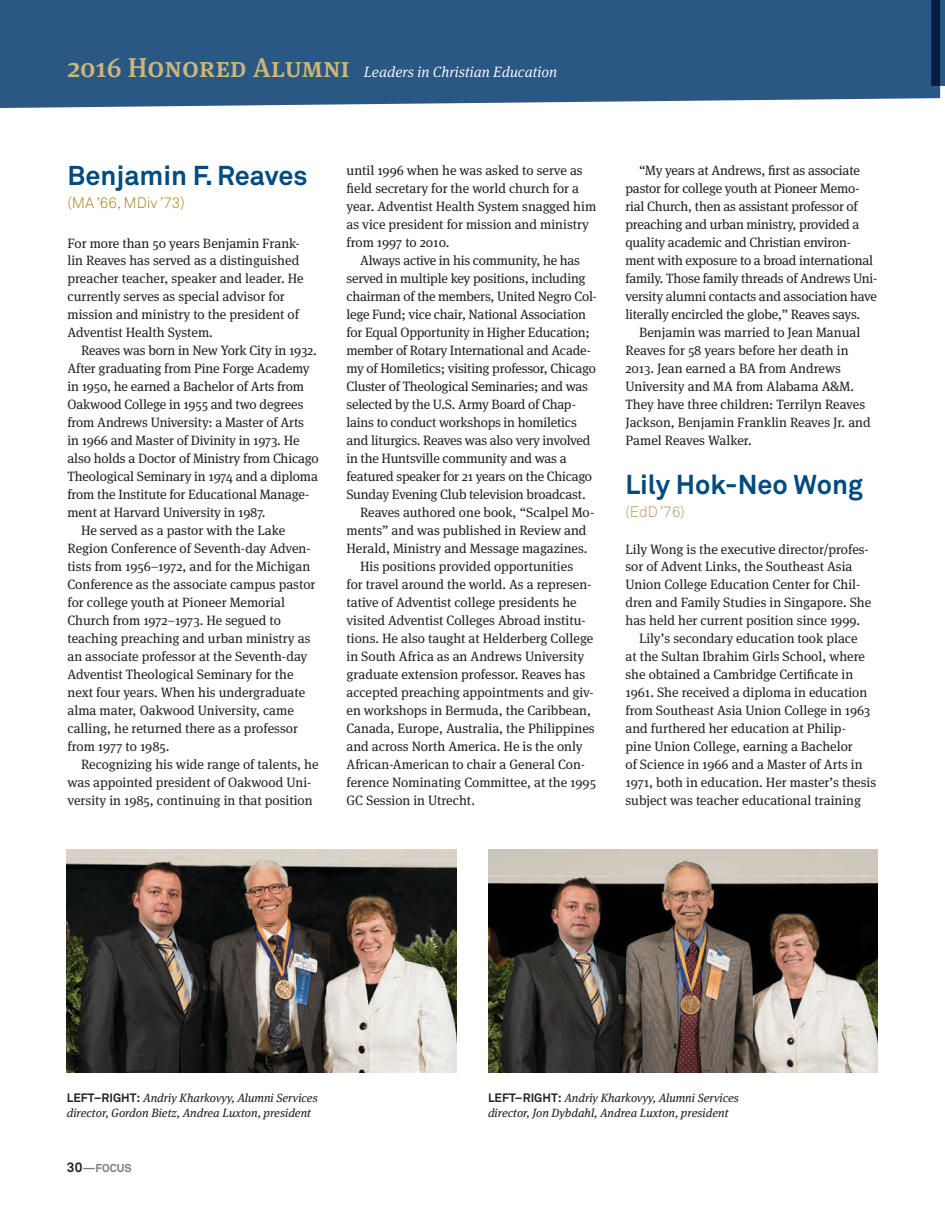
<style>
.page{position:relative;width:945px;height:1215px;background:#fff}
.page>*{position:absolute;margin:0;border:0;box-sizing:border-box;transform-origin:0 0}
.t1{font:700 27px "Akkurat Pro";color:#004b80}
.t2{font:italic 300 15px "Meta Serif Pro";color:#fff}
.t3{font:15px "Akkurat Light Pro";color:#ac7f19}
.t4{font:15px "Akkurat Light Pro";color:#b4985a}
.t5{font:13.5px/18px "Meta Serif Pro";letter-spacing:-.005em;color:#231f20}
.t6{font:italic 12px/14.4px "Meta Serif Pro";color:#231f20}
.t7{font:700 11.25px "Akkurat Pro";color:#77797b}
.s1{font-weight:500;font-style:normal;font-size:27.15px;color:#cbb777}
.s2{font-family:"Akkurat Pro";font-weight:700;font-style:normal}
.s3{font-size:13.5px;color:#231f20}
</style>
<div class="page">
<div style="left:931px;top:0;width:14px;height:86px;background:#2b5784"></div>
<div style="left:0;top:0;width:940px;height:108px;background:#2b5784"></div>
<img style="left:67px;top:850px;width:389px;height:223px">
<img style="left:488px;top:850px;width:390px;height:223px">
<p class="t2" style="left:68px;top:61px;width:491px"><span class="s1">2016 Honored Alumni</span> Leaders in Christian Education</p>
<h1 class="t1" style="left:68px;top:158px;width:242px">Benjamin F. Reaves</h1>
<p class="t3" style="left:68px;top:194px;width:119px">(MA ’66, MDiv ’73)</p>
<p class="t5" style="left:68px;top:233px;width:238px">For more than 50 years Benjamin Frank&shy;lin Reaves has served as a distinguished preacher teacher, speaker and leader. He currently serves as special advisor for mission and ministry to the president of Adventist Health System.</p>
<p class="t5" style="left:81px;top:341px;width:237px">Reaves was born in New York City in 1932.</p>
<p class="t5" style="left:68px;top:359px;width:244px">After graduating from Pine Forge Academy</p>
<p class="t5" style="left:68px;top:377px;width:238px">in 1950, he earned a Bachelor of Arts from</p>
<p class="t5" style="left:68px;top:395px;width:238px">Oakwood College in 1955 and two degrees</p>
<p class="t5" style="left:68px;top:413px;width:238px">from Andrews University: a Master of Arts</p>
<p class="t5" style="left:68px;top:431px;width:234px">in 1966 and Master of Divinity in 1973. He</p>
<p class="t5" style="left:68px;top:449px;width:253px">also holds a Doctor of Ministry from Chicago</p>
<p class="t5" style="left:68px;top:467px;width:252px">Theological Seminary in 1974 and a diploma</p>
<p class="t5" style="left:68px;top:485px;width:243px">from the Institute for Educational Manage-</p>
<p class="t5" style="left:68px;top:503px;width:200px">ment at Harvard University in 1987.</p>
<p class="t5" style="left:81px;top:521px;width:206px">He served as a pastor with the Lake</p>
<p class="t5" style="left:68px;top:539px;width:245px">Region Conference of Seventh-day Adven-</p>
<p class="t5" style="left:68px;top:557px;width:244px">tists from 1956–1972, and for the Michigan</p>
<p class="t5" style="left:68px;top:575px;width:249px">Conference as the associate campus pastor</p>
<p class="t5" style="left:68px;top:593px;width:219px">for college youth at Pioneer Memorial</p>
<p class="t5" style="left:68px;top:611px;width:215px">Church from 1972–1973. He segued to</p>
<p class="t5" style="left:68px;top:629px;width:244px">teaching preaching and urban ministry as</p>
<p class="t5" style="left:68px;top:647px;width:241px">an associate professor at the Seventh-day</p>
<p class="t5" style="left:68px;top:665px;width:228px">Adventist Theological Seminary for the</p>
<p class="t5" style="left:68px;top:683px;width:239px">next four years. When his undergraduate</p>
<p class="t5" style="left:68px;top:701px;width:228px">alma mater, Oakwood University, came</p>
<p class="t5" style="left:68px;top:719px;width:232px">calling, he returned there as a professor</p>
<p class="t5" style="left:68px;top:737px;width:103px">from 1977 to 1985.</p>
<p class="t5" style="left:81px;top:755px;width:239px">Recognizing his wide range of talents, he</p>
<p class="t5" style="left:68px;top:773px;width:245px">was appointed president of Oakwood Uni-</p>
<p class="t5" style="left:68px;top:791px;width:247px">versity in 1985, continuing in that position</p>
<p class="t5" style="left:347px;top:161px;width:251px">until 1996 when he was asked to serve as field secretary for the world church for a year. Adventist Health System snagged him as vice president for mission and ministry from 1997 to 2010.</p>
<p class="t5" style="left:360px;top:251px;width:222px">Always active in his community, he has</p>
<p class="t5" style="left:347px;top:269px;width:241px">served in multiple key positions, including</p>
<p class="t5" style="left:347px;top:287px;width:252px">chairman of the members, United Negro Col-</p>
<p class="t5" style="left:347px;top:305px;width:241px">lege Fund; vice chair, National Association</p>
<p class="t5" style="left:347px;top:323px;width:245px">for Equal Opportunity in Higher Education;</p>
<p class="t5" style="left:347px;top:341px;width:246px">member of Rotary International and Acade-</p>
<p class="t5" style="left:347px;top:359px;width:251px">my of Homiletics; visiting professor, Chicago</p>
<p class="t5" style="left:347px;top:377px;width:243px">Cluster of Theological Seminaries; and was</p>
<p class="t5" style="left:347px;top:395px;width:231px">selected by the U.S. Army Board of Chap-</p>
<p class="t5" style="left:347px;top:413px;width:232px">lains to conduct workshops in homiletics</p>
<p class="t5" style="left:347px;top:431px;width:246px">and liturgics. Reaves was also very involved</p>
<p class="t5" style="left:347px;top:449px;width:222px">in the Huntsville community and was a</p>
<p class="t5" style="left:347px;top:467px;width:247px">featured speaker for 21 years on the Chicago</p>
<p class="t5" style="left:347px;top:485px;width:241px">Sunday Evening Club television broadcast.</p>
<p class="t5" style="left:360px;top:503px;width:236px">Reaves authored one book, “Scalpel Mo-</p>
<p class="t5" style="left:347px;top:521px;width:242px">ments” and was published in Review and</p>
<p class="t5" style="left:347px;top:539px;width:242px">Herald, Ministry and Message magazines.</p>
<p class="t5" style="left:360px;top:557px;width:215px">His positions provided opportunities</p>
<p class="t5" style="left:347px;top:575px;width:246px">for travel around the world. As a represen-</p>
<p class="t5" style="left:347px;top:593px;width:232px">tative of Adventist college presidents he</p>
<p class="t5" style="left:347px;top:611px;width:241px">visited Adventist Colleges Abroad institu-</p>
<p class="t5" style="left:347px;top:629px;width:248px">tions. He also taught at Helderberg College</p>
<p class="t5" style="left:347px;top:647px;width:239px">in South Africa as an Andrews University</p>
<p class="t5" style="left:347px;top:665px;width:240px">graduate extension professor. Reaves has</p>
<p class="t5" style="left:347px;top:683px;width:249px">accepted preaching appointments and giv-</p>
<p class="t5" style="left:347px;top:701px;width:246px">en workshops in Bermuda, the Caribbean,</p>
<p class="t5" style="left:347px;top:719px;width:250px">Canada, Europe, Australia, the Philippines</p>
<p class="t5" style="left:347px;top:737px;width:238px">and across North America. He is the only</p>
<p class="t5" style="left:347px;top:755px;width:240px">African-American to chair a General Con-</p>
<p class="t5" style="left:347px;top:773px;width:251px">ference Nominating Committee, at the 1995</p>
<p class="t5" style="left:347px;top:791px;width:130px">GC Session in Utrecht.</p>
<p class="t5" style="left:626px;top:161px;width:254px;text-indent:14px">“My years at Andrews, first as associate pastor for college youth at Pioneer Memo&shy;rial Church, then as assistant professor of preaching and urban ministry, provided a quality academic and Christian environ&shy;ment with exposure to a broad international family. Those family threads of Andrews Uni&shy;versity alumni contacts and association have literally encircled the globe,” Reaves says.</p>
<p class="t5" style="left:626px;top:323px;width:247px;text-indent:14px">Benjamin was married to Jean Manual Reaves for 58 years before her death in 2013. Jean earned a BA from Andrews University and MA from Alabama A&amp;M.<br>They have three children: Terrilyn Reaves Jackson, Benjamin Franklin Reaves Jr. and Pamel Reaves Walker.</p>
<h1 class="t1" style="left:626px;top:467px;width:239px">Lily Hok-Neo Wong</h1>
<p class="t4" style="left:626px;top:503px;width:61px">(EdD ’76)</p>
<p class="t5" style="left:626px;top:539px;width:245px">Lily Wong is the executive director/profes-</p>
<p class="t5" style="left:626px;top:557px;width:228px">sor of Advent Links, the Southeast Asia</p>
<p class="t5" style="left:626px;top:575px;width:236px">Union College Education Center for Chil-</p>
<p class="t5" style="left:626px;top:593px;width:247px">dren and Family Studies in Singapore. She</p>
<p class="t5" style="left:626px;top:611px;width:236px">has held her current position since 1999.</p>
<p class="t5" style="left:639px;top:629px;width:220px">Lily’s secondary education took place</p>
<p class="t5" style="left:626px;top:647px;width:241px">at the Sultan Ibrahim Girls School, where</p>
<p class="t5" style="left:626px;top:665px;width:229px">she obtained a Cambridge Certificate in</p>
<p class="t5" style="left:626px;top:683px;width:243px">1961. She received a diploma in education</p>
<p class="t5" style="left:626px;top:701px;width:246px">from Southeast Asia Union College in 1963</p>
<p class="t5" style="left:626px;top:719px;width:222px">and furthered her education at Philip-</p>
<p class="t5" style="left:626px;top:737px;width:229px">pine Union College, earning a Bachelor</p>
<p class="t5" style="left:626px;top:755px;width:239px">of Science in 1966 and a Master of Arts in</p>
<p class="t5" style="left:626px;top:773px;width:252px">1971, both in education. Her master’s thesis</p>
<p class="t5" style="left:626px;top:791px;width:237px">subject was teacher educational training</p>
<p class="t6" style="left:67px;top:1090px;width:252px"><span class="s2">LEFT–RIGHT:</span> Andriy Kharkovyy, Alumni Services director, Gordon Bietz, Andrea Luxton, president</p>
<p class="t6" style="left:488px;top:1090px;width:252px"><span class="s2">LEFT–RIGHT:</span> Andriy Kharkovyy, Alumni Services director, Jon Dybdahl, Andrea Luxton, president</p>
<p class="t7" style="left:67px;top:1161px;width:66px"><span class="s3">30</span>—FOCUS</p>
</div>
